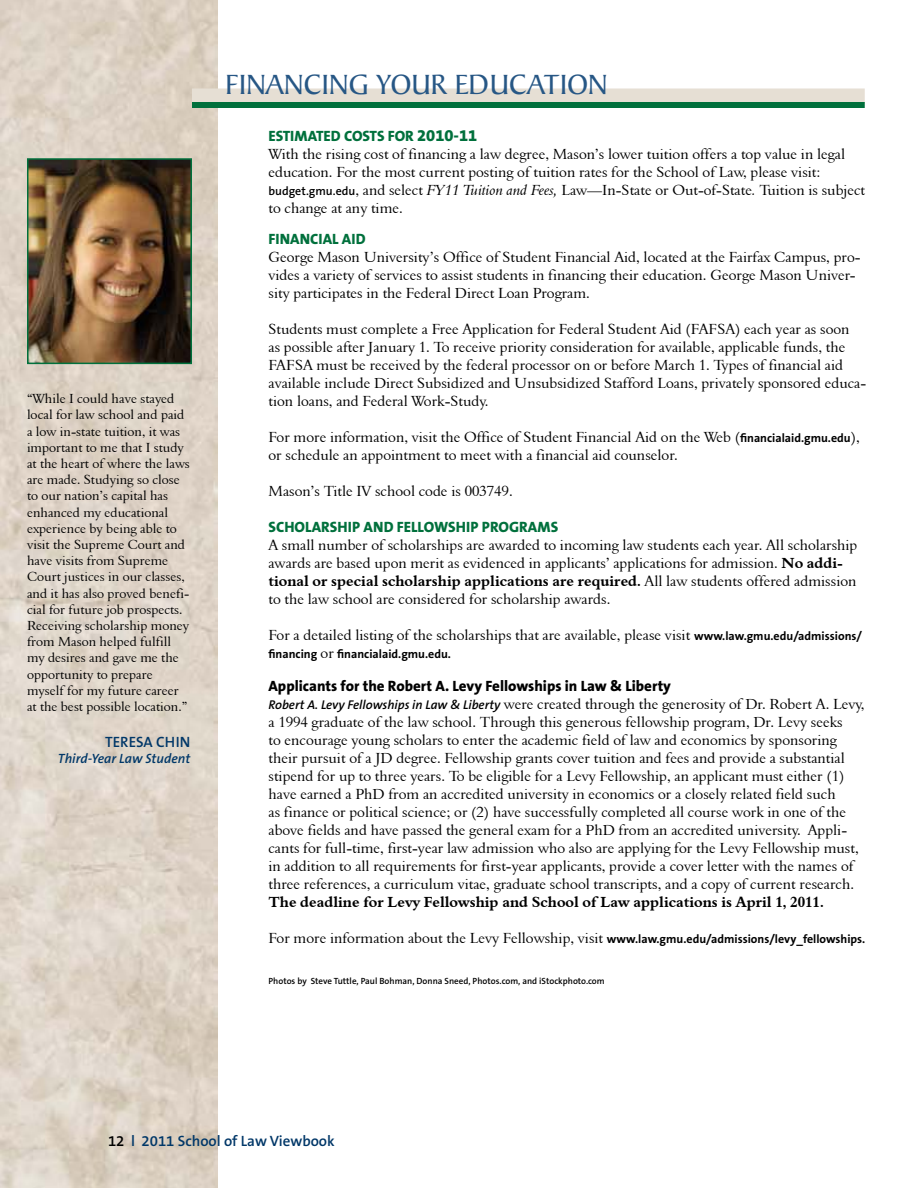
<style>
.page{position:relative;width:918px;height:1188px;background:#fff}
.page>*{position:absolute;margin:0;border:0;box-sizing:border-box;transform-origin:0 0}
.t1{font:30px "Baker Signet";color:#275785}
.t2{font:15px/18px "Aldine 401 BT Roman A";color:#000}
.t3{font:15px "Aldine 401 BT Bold A";color:#000}
.t4{font:800 15px "The Sans B8";color:#00703c}
.t5{font:800 15px "The Sans B8";color:#000}
.t6{font:600 15px "The Sans B6";color:#003768}
.t7{font:13.5px/16.2px "Aldine 401 BT Roman A";color:#000}
.t8{font:italic 600 13.5px "The Sans B6";color:#003768}
.t9{font:700 12px "The Sans B7";color:#000}
.t10{font:600 9px "The Sans B6";color:#000}
.s1{font-size:16.5px}
.s2{font-family:"The Sans B6";font-weight:600;font-size:12px}
.s3{font-family:"Aldine 401 BT Italic A"}
.s4{font-family:"The Sans B7";font-weight:700;font-size:12px}
.s5{font-family:"Aldine 401 BT Bold A"}
.s6{font-family:"Aldine 401 BT Roman A"}
.s7{font-family:"Aldine 401 BT Roman A";font-weight:400;font-size:15px}
.s8{font-family:"The Sans B6";font-weight:600;font-style:italic;font-size:12.75px}
.s9{color:#000}
</style>
<div class="page">
<div style="left:192px;top:88px;width:673px;height:15px;background:#e6dfd4"></div>
<div style="left:192px;top:102px;width:673px;height:6px;background:#00703c"></div>
<img style="left:30px;top:161px;width:159px;height:200px">
<div style="left:27px;top:158px;width:165px;height:206px;border:2px solid #00703c"></div>
<p class="t7" style="left:27px;top:390px;width:164px">“While I could have stayed local for law school and paid a low in-state tuition, it was important to me that I study at the heart of where the laws are made. Studying so close to our nation’s capital has enhanced my educational experience by being able to visit the Supreme Court and have visits from Supreme<br>Court justices in our classes, and it has also proved benefi&shy;cial for future job prospects.<br>Receiving scholarship money from Mason helped fulfill my desires and gave me the opportunity to prepare myself for my future career at the best possible location.”</p>
<p class="t6" style="left:105px;top:734px;width:87px">TERESA CHIN</p>
<p class="t8" style="left:58px;top:751px;width:134px">Third-Year Law Student</p>
<h1 class="t1" style="left:225px;top:69px;width:384px">FINANCING YOUR EDUCATION</h1>
<p class="t4" style="left:268px;top:128px;width:210px">ESTIMATED COSTS FOR <span class="s1">2010-11</span></p>
<p class="t2" style="left:268px;top:145px;width:598px">With the rising cost of financing a law degree, Mason’s lower tuition offers a top value in legal education. For the most current posting of tuition rates for the School of Law, please visit: <span class="s2">budget.gmu.edu</span>, and select <span class="s3">FY11 Tuition and Fees,</span> Law—In-State or Out-of-State<span class="s3">.</span> Tuition is subject to change at any time.</p>
<p class="t4" style="left:269px;top:231px;width:99px">FINANCIAL AID</p>
<p class="t2" style="left:269px;top:248px;width:594px">George Mason University’s Office of Student Financial Aid, located at the Fairfax Campus, pro&shy;vides a variety of services to assist students in financing their education. George Mason Univer&shy;sity participates in the Federal Direct Loan Program.</p>
<p class="t2" style="left:269px;top:320px;width:599px">Students must complete a Free Application for Federal Student Aid (FAFSA) each year as soon<br>as possible after January 1. To receive priority consideration for available, applicable funds, the FAFSA must be received by the federal processor on or before March 1. Types of financial aid available include Direct Subsidized and Unsubsidized Stafford Loans, privately sponsored educa&shy;tion loans, and Federal Work-Study.</p>
<p class="t2" style="left:268px;top:428px;width:593px">For more information, visit the Office of Student Financial Aid on the Web (<span class="s4">financialaid.gmu.edu</span>), or schedule an appointment to meet with a financial aid counselor.</p>
<p class="t2" style="left:268px;top:482px;width:246px">Mason’s Title IV school code is 003749.</p>
<p class="t4" style="left:268px;top:519px;width:291px">SCHOLARSHIP AND FELLOWSHIP PROGRAMS</p>
<p class="t2" style="left:268px;top:536px;width:590px">A small number of scholarships are awarded to incoming law students each year. All scholarship awards are based upon merit as evidenced in applicants’ applications for admission. <span class="s5">No addi-</span></p>
<p class="t3" style="left:268px;top:572px;width:590px">tional or special scholarship applications are required. <span class="s6">All law students offered admission</span></p>
<p class="t2" style="left:268px;top:590px;width:344px">to the law school are considered for scholarship awards.</p>
<p class="t2" style="left:268px;top:626px;width:595px">For a detailed listing of the scholarships that are available, please visit <span class="s4">www.law.gmu.edu/admissions/</span></p>
<p class="t9" style="left:269px;top:648px;width:184px">financing <span class="s7">or</span> financialaid.gmu.edu.</p>
<p class="t5" style="left:268px;top:678px;width:404px">Applicants for the Robert A. Levy Fellowships in Law &amp; Liberty</p>
<p class="t2" style="left:268px;top:695px;width:598px"><span class="s8">Robert A. Levy Fellowships in Law &amp; Liberty</span> were created through the generosity of Dr. Robert A. Levy, a 1994 graduate of the law school. Through this generous fellowship program, Dr. Levy seeks<br>to encourage young scholars to enter the academic field of law and economics by sponsoring their pursuit of a JD degree. Fellowship grants cover tuition and fees and provide a substantial stipend for up to three years. To be eligible for a Levy Fellowship, an applicant must either (1) have earned a PhD from an accredited university in economics or a closely related field such<br>as finance or political science; or (2) have successfully completed all course work in one of the above fields and have passed the general exam for a PhD from an accredited university. Appli&shy;cants for full-time, first-year law admission who also are applying for the Levy Fellowship must, in addition to all requirements for first-year applicants, provide a cover letter with the names of three references, a curriculum vitae, graduate school transcripts, and a copy of current research.</p>
<p class="t3" style="left:269px;top:892px;width:557px">The deadline for Levy Fellowship and School of Law applications is April 1, 2011.</p>
<p class="t2" style="left:269px;top:929px;width:598px">For more information about the Levy Fellowship, visit <span class="s4">www.law.gmu.edu/admissions/levy_fellowships.</span></p>
<p class="t10" style="left:268px;top:976px;width:338px">Photos by Steve Tuttle, Paul Bohman, Donna Sneed, Photos.com, and iStockphoto.com</p>
<p class="t6" style="left:108px;top:1132px;width:228px"><span class="s9">12</span> l 2011 School of Law Viewbook</p>
</div>
